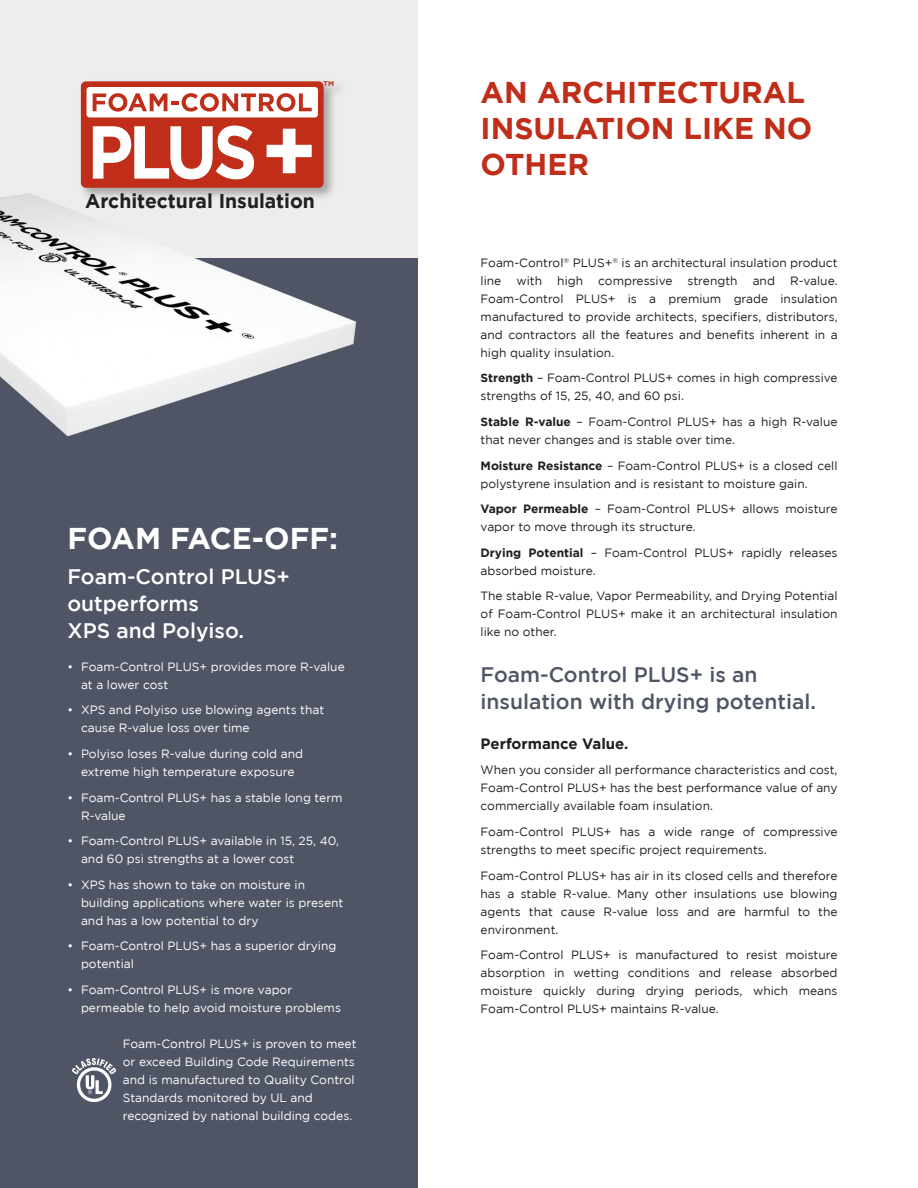
<style>
.page{position:relative;width:918px;height:1188px;background:#fff}
.page>*{position:absolute;margin:0;border:0;box-sizing:border-box;transform-origin:0 0}
.Title_FLAG{font:700 30px/36px "Gotham";color:#c02d19}
.Title_FLAG-2{font:700 30px "Gotham";color:#fff}
.Red_CallOut_Type{font:500 21px/27px "Gotham";color:#4f5565}
.Red_CallOut_Type-2{font:500 21px/27px "Gotham";color:#fff}
.Body_Text{font:700 19.95px "Gotham";color:#231f20}
.Body_Text_Heading{font:700 15px "Gotham";color:#231f20}
.Body_Text_Justified{font:12px/18px "Gotham";color:#231f20}
.Body_Text-2{font:12px/18px "Gotham";color:#fff}
.t1{font:700 6.9px "Gotham";color:#c02d19}
.s1{font-weight:700}
</style>
<div class="page">
<div style="left:0;top:0;width:417px;height:264px;background:#ededee"></div>
<div style="left:0;top:258px;width:417px;height:930px;background:#4f5565"></div>
<img style="left:72px;top:1059px;width:43px;height:43px">
<img style="left:0;top:194px;width:357px;height:243px">
<div style="left:78px;top:78px;width:269px;height:123px;background:#231f20;opacity:.35"></div>
<div style="left:81px;top:81px;width:243px;height:107px;background:#c02d19;border-radius:5px"></div>
<div style="left:87px;top:87px;width:231px;height:30px;background:#fff;border-radius:3px"></div>
<svg style="left:267px;top:129px;width:45px;height:44px"></svg>
<svg style="left:93px;top:93px;width:219px;height:19px"></svg>
<svg style="left:93px;top:126px;width:161px;height:53px"></svg>
<p class="t1" style="left:324px;top:80px;width:12px">TM</p>
<p class="Body_Text" style="left:85px;top:189px;width:231px">Architectural Insulation</p>
<p class="Title_FLAG-2" style="left:68px;top:521px;width:272px">FOAM FACE-OFF:</p>
<p class="Red_CallOut_Type-2" style="left:68px;top:562px;width:224px">Foam-Control PLUS+ outperforms<br>XPS and Polyiso.</p>
<p class="Body_Text-2" style="left:81px;top:657px;width:265px;text-indent:-14px">• Foam-Control PLUS+ provides more R-value at a lower cost</p>
<p class="Body_Text-2" style="left:81px;top:701px;width:245px;text-indent:-14px">• XPS and Polyiso use blowing agents that cause R-value loss over time</p>
<p class="Body_Text-2" style="left:68px;top:745px;width:237px;text-align:center">• Polyiso loses R-value during cold and extreme high temperature exposure</p>
<p class="Body_Text-2" style="left:81px;top:788px;width:263px;text-indent:-14px">• Foam-Control PLUS+ has a stable long term<br>R-value</p>
<p class="Body_Text-2" style="left:81px;top:832px;width:260px;text-indent:-14px">• Foam-Control PLUS+ available in 15, 25, 40, and 60 psi strengths at a lower cost</p>
<p class="Body_Text-2" style="left:81px;top:875px;width:264px;text-indent:-14px">• XPS has shown to take on moisture in building applications where water is present and has a low potential to dry</p>
<p class="Body_Text-2" style="left:81px;top:937px;width:257px;text-indent:-14px">• Foam-Control PLUS+ has a superior drying potential</p>
<p class="Body_Text-2" style="left:81px;top:980px;width:261px;text-indent:-14px">• Foam-Control PLUS+ is more vapor permeable to help avoid moisture problems</p>
<p class="Body_Text-2" style="left:123px;top:1034px;width:235px">Foam-Control PLUS+ is proven to meet or exceed Building Code Requirements and is manufactured to Quality Control Standards monitored by UL and recognized by national building codes.</p>
<p class="Title_FLAG" style="left:481px;top:74px;width:333px">AN ARCHITECTURAL<br>INSULATION LIKE NO<br>OTHER</p>
<p class="Body_Text_Justified" style="left:481px;top:253px;width:359px">Foam-Control<sup>®</sup> PLUS+<sup>®</sup> is an architectural insulation product line</p>
<p class="Body_Text_Justified" style="left:481px;top:271px;width:359px;text-align:justify;text-indent:309px">R-value.<br>Foam‑Control PLUS+ is a premium grade insulation manufactured to provide architects, specifiers, distributors, and contractors all the features and benefits inherent in a high quality insulation.</p>
<p class="Body_Text_Justified" style="left:481px;top:369px;width:359px"><span class="s1">Strength</span> – Foam-Control PLUS+ comes in high compressive strengths of 15, 25, 40, and 60 psi.</p>
<p class="Body_Text_Justified" style="left:481px;top:413px;width:358px"><span class="s1">Stable R-value</span> – Foam-Control PLUS+ has a high R-value that never changes and is stable over time.</p>
<p class="Body_Text_Justified" style="left:481px;top:456px;width:359px"><span class="s1">Moisture Resistance</span> – Foam-Control PLUS+ is a closed cell polystyrene insulation and is resistant to moisture gain.</p>
<p class="Body_Text_Justified" style="left:481px;top:500px;width:359px"><span class="s1">Vapor Permeable</span> – Foam-Control PLUS+ allows moisture vapor to move through its structure.</p>
<p class="Body_Text_Justified" style="left:481px;top:543px;width:358px"><span class="s1">Drying Potential</span> – Foam-Control PLUS+ rapidly releases absorbed moisture.</p>
<p class="Body_Text_Justified" style="left:481px;top:587px;width:359px;text-align:justify">The stable R-value, Vapor Permeability, and Drying Potential of Foam-Control PLUS+ make it an architectural insulation like no other.</p>
<p class="Body_Text_Justified" style="left:516px;top:271px;width:27px">with</p>
<p class="Body_Text_Justified" style="left:557px;top:271px;width:27px">high</p>
<p class="Body_Text_Justified" style="left:598px;top:271px;width:76px">compressive</p>
<p class="Body_Text_Justified" style="left:688px;top:271px;width:52px">strength</p>
<p class="Body_Text_Justified" style="left:753px;top:271px;width:24px">and</p>
<p class="Red_CallOut_Type" style="left:481px;top:661px;width:337px">Foam-Control PLUS+ is an insulation with drying potential.</p>
<p class="Body_Text_Heading" style="left:481px;top:735px;width:150px">Performance Value.</p>
<p class="Body_Text_Justified" style="left:481px;top:761px;width:358px;text-align:justify">When you consider all performance characteristics and cost, Foam‑Control PLUS+ has the best performance value of any commercially available foam insulation.</p>
<p class="Body_Text_Justified" style="left:481px;top:823px;width:359px">Foam-Control PLUS+ has a wide range of compressive strengths to meet specific project requirements.</p>
<p class="Body_Text_Justified" style="left:481px;top:866px;width:359px;text-align:justify">Foam-Control PLUS+ has air in its closed cells and therefore has a stable R-value. Many other insulations use blowing agents that cause R-value loss and are harmful to the environment.</p>
<p class="Body_Text_Justified" style="left:481px;top:946px;width:359px;text-align:justify">Foam-Control PLUS+ is manufactured to resist moisture absorption in wetting conditions and release absorbed moisture quickly during drying periods, which means Foam‑Control PLUS+ maintains R-value.</p>
</div>
